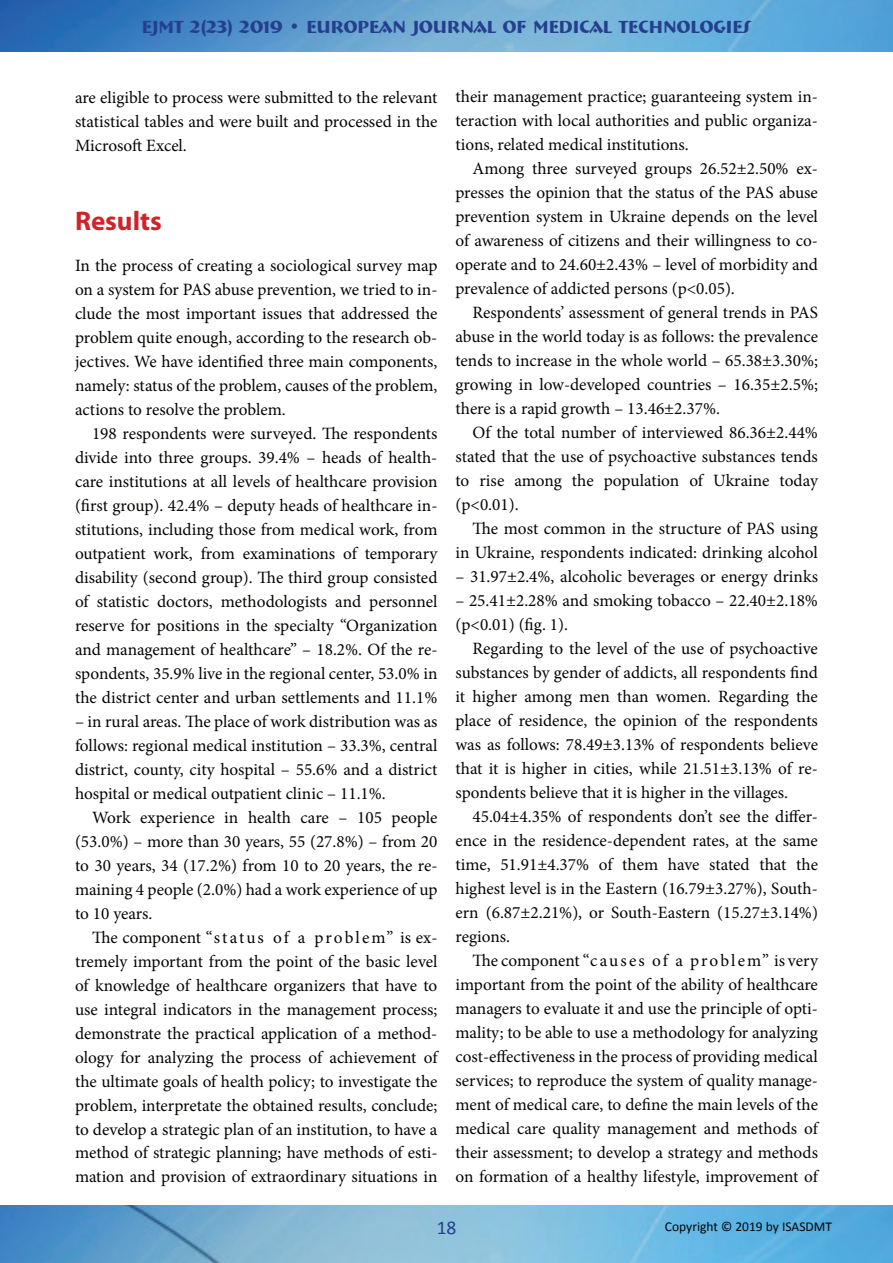
<style>
.page{position:relative;width:893px;height:1263px;background:#fff}
.page>*{position:absolute;margin:0;border:0;box-sizing:border-box;transform-origin:0 0}
.t1{font:700 27px "Myriad Pro";color:#d1232a}
.t2{font:19.5px "Calibri";color:#253f8e}
.t3{font:700 18px "Bremen BT";color:#253f8e}
.t4{font:17.25px/24px "Minion Pro";color:#040503;text-align:justify}
.t5{font:13.5px "Calibri";color:#040503}
</style>
<div class="page">
<img style="left:0;top:0;width:893px;height:52px">
<img style="left:0;top:1205px;width:893px;height:58px">
<p class="t3" style="left:142px;top:15px;width:611px">EJMT 2(23) 2019 • EUROPEAN JOURNAL OF MEDICAL TECHNOLOGIES</p>
<p class="t4" style="left:75px;top:85px;width:364px">are eligible to process were submitted to the relevant statistical tables and were built and processed in the Microsoft Excel.</p>
<h1 class="t1" style="left:75px;top:203px;width:88px">Results</h1>
<p class="t4" style="left:75px;top:253px;width:364px">In the process of creating a sociological survey map on a system for PAS abuse prevention, we tried to in&shy;clude the most important issues that addressed the problem quite enough, according to the research ob&shy;jectives. We have identified three main components, namely: status of the problem, causes of the problem, actions to resolve the problem.</p>
<p class="t4" style="left:75px;top:421px;width:364px;text-indent:17px">198 respondents were surveyed. The respondents divide into three groups. 39.4% – heads of health&shy;care institutions at all levels of healthcare provision (first group). 42.4% – deputy heads of healthcare in&shy;stitutions, including those from medical work, from outpatient work, from examinations of temporary disability (second group). The third group consisted of statistic doctors, methodologists and personnel reserve for positions in the specialty “Organization and management of healthcare” – 18.2%. Of the re&shy;spondents, 35.9% live in the regional center, 53.0% in the district center and urban settlements and 11.1%</p>
<p class="t4" style="left:75px;top:709px;width:364px">– in rural areas. The place of work distribution was as follows: regional medical institution – 33.3%, central district, county, city hospital – 55.6% and a district hospital or medical outpatient clinic – 11.1%.</p>
<p class="t4" style="left:75px;top:805px;width:364px;text-indent:17px">Work experience in health care – 105 people (53.0%) – more than 30 years, 55 (27.8%) – from 20 to 30 years, 34 (17.2%) from 10 to 20 years, the re&shy;maining 4 people (2.0%) had a work experience of up to 10 years.</p>
<p class="t4" style="left:75px;top:925px;width:364px;text-indent:17px">The component “status of a problem” is ex&shy;tremely important from the point of the basic level of knowledge of healthcare organizers that have to use integral indicators in the management process; demonstrate the practical application of a method&shy;ology for analyzing the process of achievement of the ultimate goals of health policy; to investigate the problem, interpretate the obtained results, conclude; to develop a strategic plan of an institution, to have a method of strategic planning; have methods of esti&shy;mation and provision of extraordinary situations in</p>
<p class="t4" style="left:455px;top:85px;width:364px">their management practice; guaranteeing system in&shy;teraction with local authorities and public organiza&shy;tions, related medical institutions.</p>
<p class="t4" style="left:455px;top:157px;width:364px;text-indent:17px">Among three surveyed groups 26.52±2.50% ex&shy;presses the opinion that the status of the PAS abuse prevention system in Ukraine depends on the level of awareness of citizens and their willingness to co&shy;operate and to 24.60±2.43% – level of morbidity and prevalence of addicted persons (p&lt;0.05).</p>
<p class="t4" style="left:455px;top:301px;width:364px;text-indent:17px">Respondents’ assessment of general trends in PAS abuse in the world today is as follows: the prevalence tends to increase in the whole world – 65.38±3.30%; growing in low-developed countries – 16.35±2.5%; there is a rapid growth – 13.46±2.37%.</p>
<p class="t4" style="left:455px;top:421px;width:364px;text-indent:17px">Of the total number of interviewed 86.36±2.44% stated that the use of psychoactive substances tends to rise among the population of Ukraine today (p&lt;0.01).</p>
<p class="t4" style="left:455px;top:517px;width:364px;text-align:right">The most common in the structure of PAS using in Ukraine, respondents indicated: drinking alcohol</p>
<p class="t4" style="left:455px;top:565px;width:364px">– 31.97±2.4%, alcoholic beverages or energy drinks</p>
<p class="t4" style="left:455px;top:589px;width:364px">– 25.41±2.28% and smoking tobacco – 22.40±2.18% (p&lt;0.01) (fig. 1).</p>
<p class="t4" style="left:455px;top:637px;width:364px;text-indent:17px">Regarding to the level of the use of psychoactive substances by gender of addicts, all respondents find it higher among men than women. Regarding the place of residence, the opinion of the respondents was as follows: 78.49±3.13% of respondents believe that it is higher in cities, while 21.51±3.13% of re&shy;spondents believe that it is higher in the villages.</p>
<p class="t4" style="left:455px;top:805px;width:364px;text-indent:17px">45.04±4.35% of respondents don’t see the differ&shy;ence in the residence-dependent rates, at the same time, 51.91±4.37% of them have stated that the highest level is in the Eastern (16.79±3.27%), South&shy;ern (6.87±2.21%), or South-Eastern (15.27±3.14%) regions.</p>
<p class="t4" style="left:455px;top:949px;width:364px;text-indent:17px">The component “causes of a problem” is very important from the point of the ability of healthcare managers to evaluate it and use the principle of opti&shy;mality; to be able to use a methodology for analyzing cost-effectiveness in the process of providing medical services; to reproduce the system of quality manage&shy;ment of medical care, to define the main levels of the medical care quality management and methods of their assessment; to develop a strategy and methods on formation of a healthy lifestyle, improvement of</p>
<p class="t2" style="left:437px;top:1215px;width:21px">18</p>
<p class="t5" style="left:665px;top:1218px;width:169px">Copyright © 2019 by ISASDMT</p>
</div>
